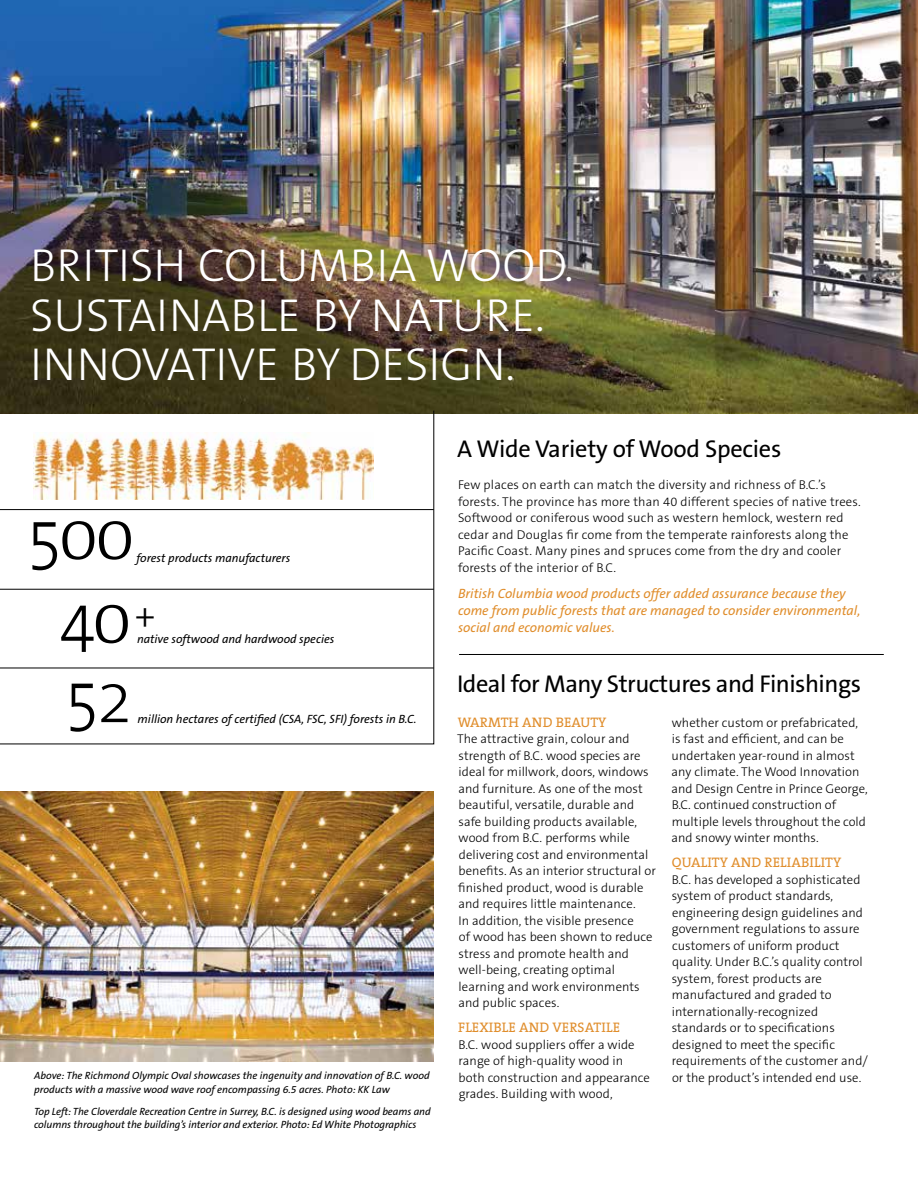
<style>
.page{position:relative;width:918px;height:1188px;background:#fff}
.page>*{position:absolute;margin:0;border:0;box-sizing:border-box;transform-origin:0 0}
.t1{font:300 73.05px "The Sans B3";color:#000;scale:.86 1}
.t2{font:300 71.25px "The Sans B3";color:#000;scale:.91 1}
.t3{font:300 57.9px "The Sans B3";color:#000;scale:1.26 1}
.t4{font:300 46.5px/49.5px "The Sans B3";color:#fff}
.t5{font:300 39px "The Sans B3";color:#000;scale:.96 1}
.t6{font:24.3px "The Sans B5 Plain";letter-spacing:-.02em;color:#000}
.t7{font:13.8px "The Serif B5 Plain";letter-spacing:.005em;color:#e08d2b}
.t8{font:italic 13.5px/17.2px "The Sans B5 Plain";color:#e08d2b}
.t9{font:300 12.75px/16.5px "The Sans B3";letter-spacing:.005em;color:#000}
.t10{font:italic 12px "The Sans B5 Plain";color:#000}
.t11{font:italic 10.5px/22px "The Sans B5 Plain";letter-spacing:-.005em;color:#000}
.s1{font-size:73.05px}
.s2{font-size:57.9px}
</style>
<div class="page">
<img style="left:0;top:791px;width:434px;height:270px">
<img style="left:0;top:0;width:918px;height:414px">
<hr style="left:459px;top:654px;width:425px;height:1px;background:#000">
<svg style="left:0;top:410px;width:434px;height:334px"></svg>
<h3 class="t4" style="left:30px;top:243px;width:545px">BRITISH COLUMBIA WOOD.<br>SUSTAINABLE BY NATURE.<br>INNOVATIVE BY DESIGN.</h3>
<h3 class="t3" style="left:27px;top:510px;width:88px"><span class="s1">5</span>00</h3>
<p class="t10" style="left:136px;top:551px;width:156px">forest products manufacturers</p>
<h2 class="t2" style="left:59px;top:591px;width:81px">4<span class="s2">0</span></h2>
<h3 class="t5" style="left:135px;top:596px;width:23px">+</h3>
<p class="t10" style="left:137px;top:633px;width:199px">native softwood and hardwood species</p>
<h3 class="t6" style="left:457px;top:437px;width:326px">A Wide Variety of Wood Species</h3>
<p class="t9" style="left:458px;top:477px;width:404px">Few places on earth can match the diversity and richness of B.C.’s forests. The province has more than 40 different species of native trees.<br>Softwood or coniferous wood such as western hemlock, western red cedar and Douglas fir come from the temperate rainforests along the Pacific Coast. Many pines and spruces come from the dry and cooler forests of the interior of B.C.</p>
<p class="t8" style="left:458px;top:585px;width:404px">British Columbia wood products offer added assurance because they come from public forests that are managed to consider environmental, social and economic values.</p>
<h3 class="t6" style="left:457px;top:671px;width:406px">Ideal for Many Structures and Finishings</h3>
<p class="t7" style="left:458px;top:715px;width:150px">WARMTH AND BEAUTY</p>
<p class="t9" style="left:457px;top:731px;width:200px">The attractive grain, colour and strength of B.C. wood species are ideal for millwork, doors, windows and furniture. As one of the most beautiful, versatile, durable and safe building products available, wood from B.C. performs while delivering cost and environmental benefits. As an interior structural or finished product, wood is durable and requires little maintenance.<br>In addition, the visible presence<br>of wood has been shown to reduce stress and promote health and well-being, creating optimal learning and work environments and public spaces.</p>
<p class="t7" style="left:458px;top:1021px;width:163px">FLEXIBLE AND VERSATILE</p>
<p class="t9" style="left:459px;top:1037px;width:193px">B.C. wood suppliers offer a wide range of high-quality wood in both construction and appearance grades. Building with wood,</p>
<h1 class="t1" style="left:65px;top:669px;width:80px">5<span class="s2">2</span></h1>
<p class="t10" style="left:138px;top:712px;width:280px">million hectares of certified (CSA, FSC, SFI) forests in B.C.</p>
<p class="t9" style="left:672px;top:715px;width:198px">whether custom or prefabricated, is fast and efficient, and can be undertaken year-round in almost any climate. The Wood Innovation and Design Centre in Prince George,<br>B.C. continued construction of multiple levels throughout the cold and snowy winter months.</p>
<p class="t7" style="left:672px;top:855px;width:171px">QUALITY AND RELIABILITY</p>
<p class="t9" style="left:672px;top:872px;width:198px">B.C. has developed a sophisticated system of product standards, engineering design guidelines and government regulations to assure customers of uniform product quality. Under B.C.’s quality control system, forest products are manufactured and graded to internationally-recognized standards or to specifications designed to meet the specific requirements of the customer and/</p>
<p class="t11" style="left:34px;top:1065px;width:397px">Above: The Richmond Olympic Oval showcases the ingenuity and innovation of B.C. wood</p>
<p class="t9" style="left:672px;top:1070px;width:191px">or the product’s intended end use.</p>
<p class="t11" style="left:34px;top:1078px;width:398px">products with a massive wood wave roof encompassing 6.5 acres. Photo: KK Law<br>Top Left: The Cloverdale Recreation Centre in Surrey, B.C. is designed using wood beams and</p>
<p class="t11" style="left:34px;top:1114px;width:384px">columns throughout the building’s interior and exterior. Photo: Ed White Photographics</p>
</div>
